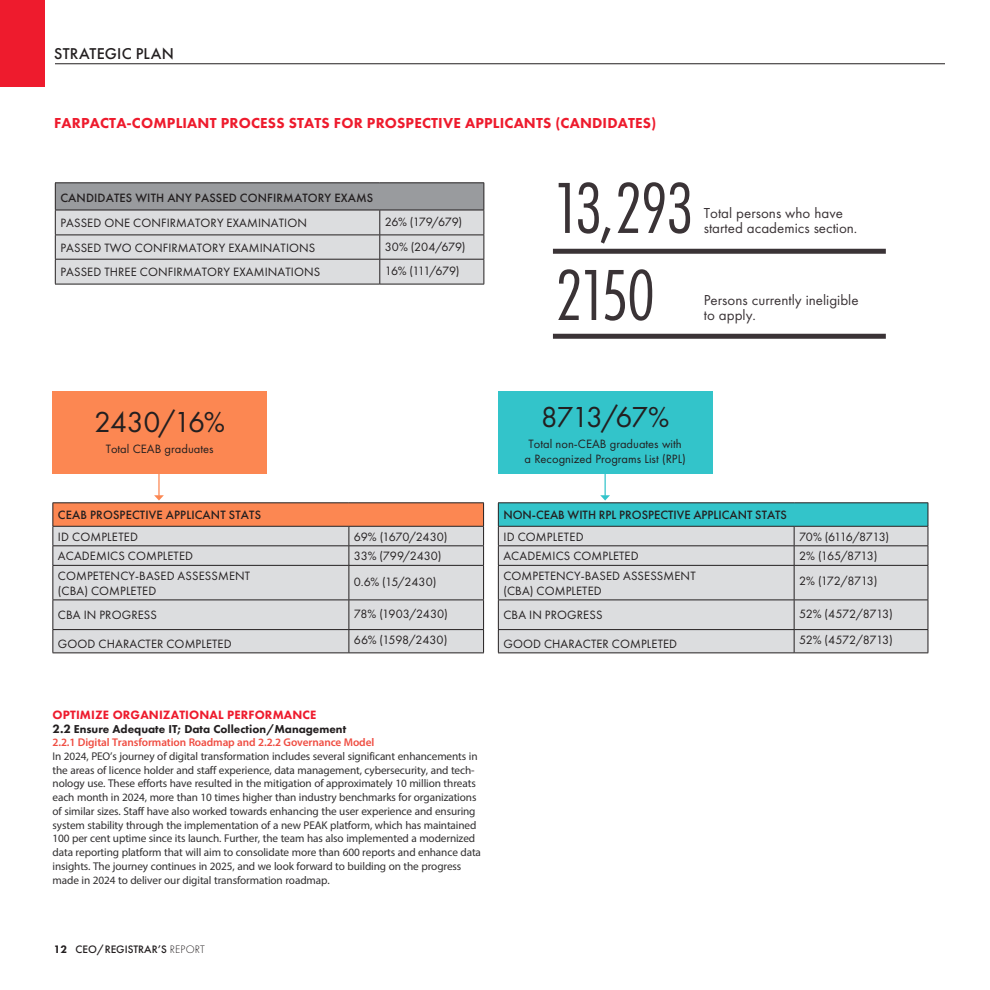
<style>
.page{position:relative;width:990px;height:990px;background:#fff}
.page>*{position:absolute;margin:0;border:0;box-sizing:border-box;transform-origin:0 0}
.Callout_1_Bubble{font:75px "Futura PT Cond";letter-spacing:-.035em;color:#3a3336}
.Callout_1_Bubble-2{font:30px "Futura PT";letter-spacing:-.045em;color:#231f20}
.t1{font:500 16.25px "Futura PT";letter-spacing:.01em;color:#231f20}
.Callout_1_Bubble-3{font:15px/15px "Futura PT";color:#3a3336}
.Body_Myriad{font:800 15px "Futura PT";letter-spacing:.01em;color:#ee1b2d}
.Callout_1_Bubble-4{font:12.5px/15px "Futura PT";letter-spacing:.01em;color:#231f20}
.t2{font:500 12.5px "Futura PT";letter-spacing:.01em;color:#231f20}
.Body_Myriad-2{font:800 12.5px "Futura PT";letter-spacing:.01em;color:#ee1b2d}
.Callout_1_Bubble-5{font:12.5px "Futura PT";letter-spacing:-.03em;color:#231f20}
.Callout_1_Bubble-6{font:12.5px "Futura PT";letter-spacing:-.02em;color:#231f20}
.Callout_1_Bubble-7{font:12.5px "Futura PT";letter-spacing:-.015em;color:#231f20}
.Callout_1_Bubble-8{font:12.5px "Futura PT";letter-spacing:-.07em;color:#231f20}
.Callout_1_Bubble-9{font:12.5px "Futura PT";letter-spacing:-.01em;color:#231f20}
.Body_Myriad-3{font:800 11.88px "Futura PT";color:#231f20}
.Body_Myriad-4{font:11.25px/13.8px "Myriad Pro";letter-spacing:-.01em;color:#312f30}
.Body_Myriad-5{font:600 11.25px "Myriad Pro";letter-spacing:-.01em;color:#ef4d42}
.Body_Fru_Indent_2017{font:500 11.25px "Futura PT";color:#231f20}
.s1{font-size:12.5px}
.s2{font-weight:800}
.s3{font-weight:300}
</style>
<div class="page">
<hr style="left:55px;top:64px;width:890px;height:1px;background:#231f20">
<div style="left:0;top:0;width:45px;height:86px;background:#ee1b2d"></div>
<div style="left:53px;top:391px;width:214px;height:83px;background:#fc8752"></div>
<div style="left:498px;top:391px;width:214px;height:83px;background:#33c4ca"></div>
<div style="left:54px;top:566px;width:429px;height:87px;background:#dcdddf"></div>
<hr style="left:53px;top:565px;width:296px;height:1px;background:#231f20">
<hr style="left:53px;top:566px;width:1px;height:34px;background:#231f20">
<hr style="left:349px;top:565px;width:135px;height:1px;background:#231f20">
<hr style="left:349px;top:566px;width:1px;height:34px;background:#231f20">
<hr style="left:483px;top:566px;width:1px;height:34px;background:#231f20">
<hr style="left:53px;top:600px;width:296px;height:1px;background:#231f20">
<hr style="left:349px;top:600px;width:135px;height:1px;background:#231f20">
<hr style="left:53px;top:629px;width:296px;height:1px;background:#231f20">
<svg style="left:53px;top:600px;width:1px;height:53px"></svg>
<hr style="left:349px;top:629px;width:135px;height:1px;background:#231f20">
<svg style="left:349px;top:600px;width:1px;height:53px"></svg>
<svg style="left:483px;top:600px;width:1px;height:53px"></svg>
<hr style="left:53px;top:653px;width:296px;height:1px;background:#231f20">
<hr style="left:349px;top:653px;width:135px;height:1px;background:#231f20">
<hr style="left:158px;top:469px;width:2px;height:27px;background:#fc8752">
<svg style="left:53px;top:495px;width:431px;height:70px;background:#e0bbab"></svg>
<div style="left:499px;top:566px;width:429px;height:87px;background:#dcdddf"></div>
<hr style="left:498px;top:565px;width:296px;height:1px;background:#231f20">
<hr style="left:498px;top:566px;width:1px;height:34px;background:#231f20">
<hr style="left:794px;top:565px;width:134px;height:1px;background:#231f20">
<hr style="left:794px;top:566px;width:1px;height:34px;background:#231f20">
<hr style="left:928px;top:566px;width:1px;height:34px;background:#231f20">
<hr style="left:498px;top:600px;width:296px;height:1px;background:#231f20">
<hr style="left:794px;top:600px;width:134px;height:1px;background:#231f20">
<hr style="left:498px;top:629px;width:296px;height:1px;background:#231f20">
<svg style="left:498px;top:600px;width:1px;height:53px"></svg>
<hr style="left:794px;top:629px;width:134px;height:1px;background:#231f20">
<svg style="left:794px;top:600px;width:1px;height:53px"></svg>
<svg style="left:928px;top:600px;width:1px;height:53px"></svg>
<hr style="left:498px;top:653px;width:296px;height:1px;background:#231f20">
<hr style="left:794px;top:653px;width:134px;height:1px;background:#231f20">
<svg style="left:498px;top:469px;width:431px;height:96px"></svg>
<hr style="left:55px;top:182px;width:325px;height:1px;background:#231f20">
<hr style="left:380px;top:182px;width:104px;height:1px;background:#231f20">
<svg style="left:55px;top:183px;width:430px;height:101px;background:#c0c1c4"></svg>
<hr style="left:55px;top:284px;width:325px;height:1px;background:#231f20">
<hr style="left:380px;top:284px;width:104px;height:1px;background:#231f20">
<div style="left:553px;top:249px;width:333px;height:5px;background:#3a3336"></div>
<div style="left:553px;top:334px;width:333px;height:5px;background:#3a3336"></div>
<p class="t1" style="left:54px;top:44px;width:121px">STRATEGIC PLAN</p>
<p class="Body_Myriad" style="left:54px;top:113px;width:604px">FARPACTA-COMPLIANT PROCESS STATS FOR PROSPECTIVE APPLICANTS (CANDIDATES)</p>
<p class="t2" style="left:60px;top:191px;width:314px">CANDIDATES WITH ANY PASSED CONFIRMATORY EXAMS</p>
<p class="Callout_1_Bubble-4" style="left:60px;top:215px;width:248px">PASSED ONE CONFIRMATORY EXAMINATION</p>
<p class="Callout_1_Bubble-4" style="left:385px;top:214px;width:79px">26% (179/679)</p>
<p class="Callout_1_Bubble-4" style="left:60px;top:240px;width:257px">PASSED TWO CONFIRMATORY EXAMINATIONS</p>
<p class="Callout_1_Bubble-4" style="left:385px;top:239px;width:82px">30% (204/679)</p>
<p class="Callout_1_Bubble-4" style="left:60px;top:265px;width:262px">PASSED THREE CONFIRMATORY EXAMINATIONS</p>
<p class="Callout_1_Bubble-4" style="left:385px;top:263px;width:76px">16% (111/679)</p>
<p class="Callout_1_Bubble" style="left:553px;top:164px;width:142px">13,293</p>
<p class="Callout_1_Bubble" style="left:555px;top:252px;width:101px">2150</p>
<p class="Callout_1_Bubble-3" style="left:704px;top:205px;width:155px">Total persons who have started academics section.</p>
<p class="Callout_1_Bubble-3" style="left:704px;top:292px;width:156px">Persons currently ineligible to apply.</p>
<p class="Callout_1_Bubble-2" style="left:94px;top:404px;width:133px">2430/16%</p>
<p class="Callout_1_Bubble-4" style="left:106px;top:441px;width:109px">Total CEAB graduates</p>
<p class="Callout_1_Bubble-2" style="left:541px;top:399px;width:130px">8713/67%</p>
<p class="Callout_1_Bubble-4" style="left:524px;top:436px;width:163px;text-align:center">Total non-CEAB graduates with a Recognized Programs List (RPL)</p>
<p class="t2" style="left:58px;top:507px;width:205px">CEAB PROSPECTIVE APPLICANT STATS</p>
<p class="Callout_1_Bubble-4" style="left:58px;top:529px;width:82px">ID COMPLETED</p>
<p class="Callout_1_Bubble-6" style="left:354px;top:529px;width:95px">69% (1670/2430)</p>
<p class="Callout_1_Bubble-4" style="left:58px;top:549px;width:137px">ACADEMICS COMPLETED</p>
<p class="Callout_1_Bubble-9" style="left:354px;top:549px;width:89px">33% (799/2430)</p>
<p class="Callout_1_Bubble-4" style="left:58px;top:568px;width:194px">COMPETENCY-BASED ASSESSMENT (CBA) COMPLETED</p>
<p class="Callout_1_Bubble-4" style="left:354px;top:574px;width:84px">0.6% (15/2430)</p>
<p class="Callout_1_Bubble-4" style="left:58px;top:608px;width:101px">CBA IN PROGRESS</p>
<p class="Callout_1_Bubble-4" style="left:354px;top:606px;width:95px">78% (1903/2430)</p>
<p class="Callout_1_Bubble-4" style="left:58px;top:636px;width:175px">GOOD CHARACTER COMPLETED</p>
<p class="Callout_1_Bubble-7" style="left:354px;top:633px;width:95px">66% (1598/2430)</p>
<p class="t2" style="left:503px;top:507px;width:285px">NON-CEAB WITH RPL PROSPECTIVE APPLICANT STATS</p>
<p class="Callout_1_Bubble-4" style="left:503px;top:529px;width:82px">ID COMPLETED</p>
<p class="Callout_1_Bubble-8" style="left:799px;top:529px;width:92px">70% (6116/8713)</p>
<p class="Callout_1_Bubble-4" style="left:503px;top:549px;width:137px">ACADEMICS COMPLETED</p>
<p class="Callout_1_Bubble-4" style="left:799px;top:549px;width:80px">2% (165/8713)</p>
<p class="Callout_1_Bubble-4" style="left:503px;top:568px;width:194px">COMPETENCY-BASED ASSESSMENT (CBA) COMPLETED</p>
<p class="Callout_1_Bubble-4" style="left:799px;top:573px;width:80px">2% (172/8713)</p>
<p class="Callout_1_Bubble-4" style="left:503px;top:608px;width:101px">CBA IN PROGRESS</p>
<p class="Callout_1_Bubble-5" style="left:799px;top:607px;width:95px">52% (4572/8713)</p>
<p class="Callout_1_Bubble-4" style="left:503px;top:636px;width:175px">GOOD CHARACTER COMPLETED</p>
<p class="Callout_1_Bubble-5" style="left:799px;top:633px;width:95px">52% (4572/8713)</p>
<p class="Body_Myriad-2" style="left:53px;top:707px;width:265px">OPTIMIZE ORGANIZATIONAL PERFORMANCE</p>
<p class="Body_Myriad-3" style="left:53px;top:721px;width:295px"><span class="s1">2.2</span> Ensure Adequate IT; Data Collection/Management</p>
<p class="Body_Myriad-5" style="left:53px;top:735px;width:323px">2.2.1 Digital Transformation Roadmap and 2.2.2 Governance Model</p>
<p class="Body_Myriad-4" style="left:53px;top:749px;width:430px">In 2024, PEO’s journey of digital transformation includes several significant enhancements in the areas of licence holder and staff experience, data management, cybersecurity, and tech&shy;nology use. These efforts have resulted in the mitigation of approximately 10 million threats each month in 2024, more than 10 times higher than industry benchmarks for organizations of similar sizes. Staff have also worked towards enhancing the user experience and ensuring system stability through the implementation of a new PEAK platform, which has maintained 100 per cent uptime since its launch. Further, the team has also implemented a modernized data reporting platform that will aim to consolidate more than 600 reports and enhance data insights. The journey continues in 2025, and we look forward to building on the progress made in 2024 to deliver our digital transformation roadmap.</p>
<p class="Body_Fru_Indent_2017" style="left:54px;top:942px;width:153px"><span class="s2">12</span> CEO/REGISTRAR’S <span class="s3">REPORT</span></p>
</div>
